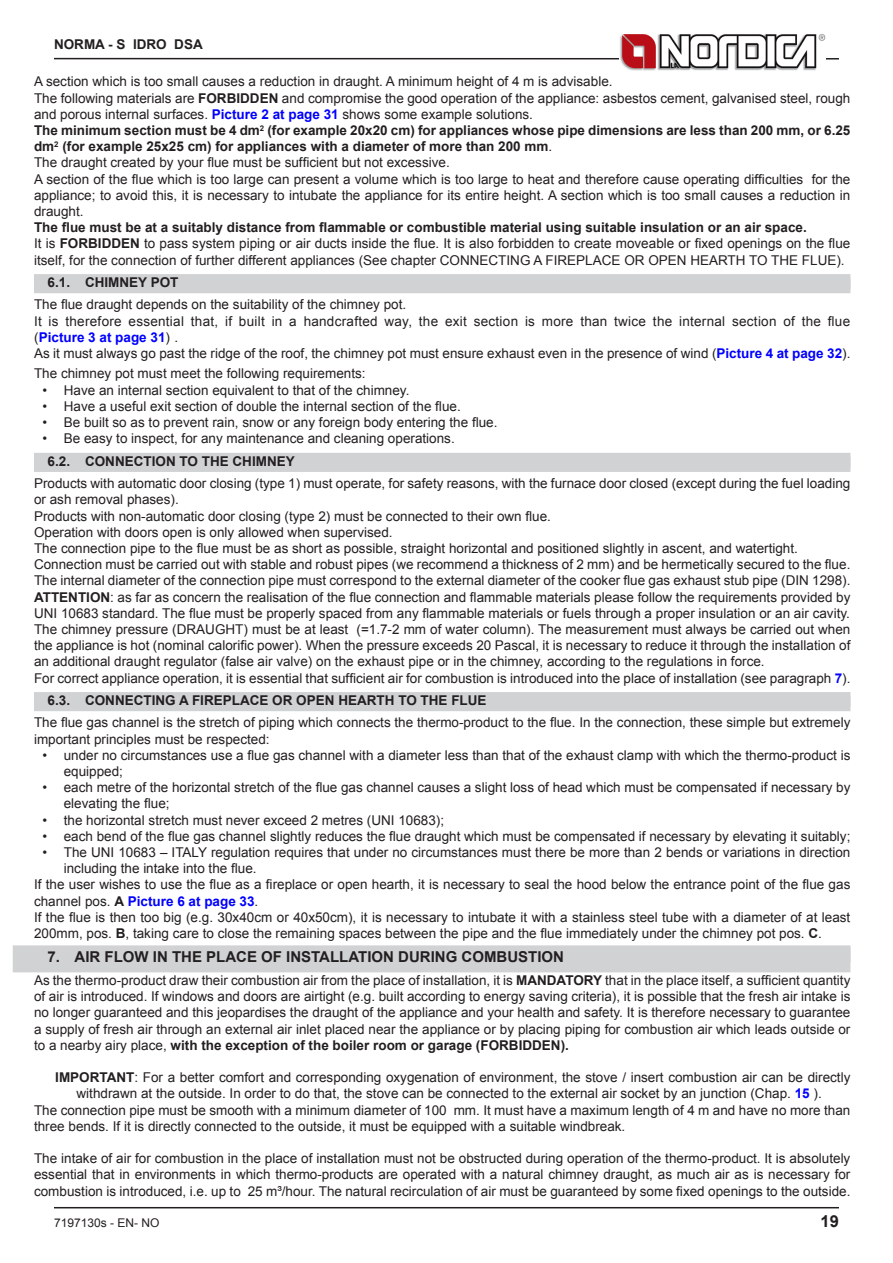
<style>
.page{position:relative;width:893px;height:1263px;background:#fff}
.page>*{position:absolute;margin:0;border:0;box-sizing:border-box;transform-origin:0 0}
.t1{font:700 16.5px "Arial";color:#231f20}
.t2{font:700 15px "Arial";color:#231f20}
.t3{font:13.5px/16.2px "Arial";color:#231f20}
.t4{font:700 13.5px "Arial";color:#231f20}
.t5{font:700 13.5px "Arial";color:#00f}
.t6{font:12px "Arial";color:#231f20}
.s1{font-weight:700}
.s2{font-weight:700;color:#00f}
.s3{font-weight:400;color:#231f20}
.s4{color:#231f20}
</style>
<div class="page">
<hr style="left:54px;top:1207px;width:785px;height:1px;background:#231f20">
<hr style="left:54px;top:58px;width:785px;height:2px;background:#231f20">
<img style="left:619px;top:34px;width:206px;height:36px">
<div style="left:34px;top:278px;width:816px;height:15px;background:#d1d2d4"></div>
<div style="left:34px;top:274px;width:816px;height:15px;background:#d1d2d4"></div>
<div style="left:34px;top:457px;width:816px;height:15px;background:#d1d2d4"></div>
<div style="left:34px;top:453px;width:816px;height:15px;background:#d1d2d4"></div>
<div style="left:34px;top:696px;width:816px;height:15px;background:#d1d2d4"></div>
<div style="left:34px;top:692px;width:816px;height:15px;background:#d1d2d4"></div>
<div style="left:13px;top:945px;width:837px;height:27px;background:#d1d2d4"></div>
<p class="t4" style="left:54px;top:35px;width:150px">NORMA - S IDRO DSA</p>
<p class="t3" style="left:34px;top:74px;width:818px">A section which is too small causes a reduction in draught. A minimum height of 4 m is advisable.<br>The following materials are <span class="s1">FORBIDDEN</span> and compromise the good operation of the appliance: asbestos cement, galvanised steel, rough and porous internal surfaces. <span class="s2">Picture 2 at page 31</span> shows some example solutions.<br><span class="s1">The minimum section must be 4 dm</span><sup>2</sup> <span class="s1">(for example 20x20 cm) for appliances whose pipe dimensions are less than 200 mm, or 6.25 dm</span><sup>2</sup> <span class="s1">(for example 25x25 cm) for appliances with a diameter of more than 200 mm</span>.<br>The draught created by your flue must be sufficient but not excessive.<br>A section of the flue which is too large can present a volume which is too large to heat and therefore cause operating difficulties for the appliance; to avoid this, it is necessary to intubate the appliance for its entire height. A section which is too small causes a reduction in draught.</p>
<p class="t3" style="left:34px;top:219px;width:818px"><span class="s1">The flue must be at a suitably distance from flammable or combustible material using suitable insulation or an air space.<br></span>It is <span class="s1">FORBIDDEN</span> to pass system piping or air ducts inside the flue. It is also forbidden to create moveable or fixed openings on the flue itself, for the connection of further different appliances (See chapter CONNECTING A FIREPLACE OR OPEN HEARTH TO THE FLUE).</p>
<p class="t4" style="left:48px;top:273px;width:132px">6.1. CHIMNEY POT</p>
<p class="t3" style="left:34px;top:297px;width:818px">The flue draught depends on the suitability of the chimney pot.<br>It is therefore essential that, if built in a handcrafted way, the exit section is more than twice the internal section of the flue (<span class="s2">Picture 3 at page 31</span>) .<br>As it must always go past the ridge of the roof, the chimney pot must ensure exhaust even in the presence of wind (<span class="s2">Picture 4 at page 32</span>).</p>
<p class="t3" style="left:34px;top:366px;width:333px">The chimney pot must meet the following requirements:</p>
<p class="t3" style="left:43px;top:382px;width:368px">• Have an internal section equivalent to that of the chimney.</p>
<p class="t3" style="left:43px;top:398px;width:420px">• Have a useful exit section of double the internal section of the flue.</p>
<p class="t3" style="left:43px;top:414px;width:456px">• Be built so as to prevent rain, snow or any foreign body entering the flue.</p>
<p class="t3" style="left:43px;top:431px;width:414px">• Be easy to inspect, for any maintenance and cleaning operations.</p>
<p class="t4" style="left:48px;top:452px;width:249px">6.2. CONNECTION TO THE CHIMNEY</p>
<p class="t3" style="left:34px;top:475px;width:818px">Products with automatic door closing (type 1) must operate, for safety reasons, with the furnace door closed (except during the fuel loading or ash removal phases).<br>Products with non-automatic door closing (type 2) must be connected to their own flue.<br>Operation with doors open is only allowed when supervised.<br>The connection pipe to the flue must be as short as possible, straight horizontal and positioned slightly in ascent, and watertight.<br>Connection must be carried out with stable and robust pipes (we recommend a thickness of 2 mm) and be hermetically secured to the flue.<br>The internal diameter of the connection pipe must correspond to the external diameter of the cooker flue gas exhaust stub pipe (DIN 1298).<br><span class="s1">ATTENTION</span>: as far as concern the realisation of the flue connection and flammable materials please follow the requirements provided by UNI 10683 standard. The flue must be properly spaced from any flammable materials or fuels through a proper insulation or an air cavity.<br>The chimney pressure (DRAUGHT) must be at least (=1.7-2 mm of water column). The measurement must always be carried out when the appliance is hot (nominal calorific power). When the pressure exceeds 20 Pascal, it is necessary to reduce it through the installation of an additional draught regulator (false air valve) on the exhaust pipe or in the chimney, according to the regulations in force.<br>For correct appliance operation, it is essential that sufficient air for combustion is introduced into the place of installation (see paragraph <span class="s2">7</span>).</p>
<p class="t4" style="left:48px;top:691px;width:440px">6.3. CONNECTING A FIREPLACE OR OPEN HEARTH TO THE FLUE</p>
<p class="t3" style="left:34px;top:715px;width:818px">The flue gas channel is the stretch of piping which connects the thermo-product to the flue. In the connection, these simple but extremely important principles must be respected:</p>
<p class="t3" style="left:64px;top:747px;width:788px;text-indent:-21px">• under no circumstances use a flue gas channel with a diameter less than that of the exhaust clamp with which the thermo-product is equipped;</p>
<p class="t3" style="left:64px;top:779px;width:788px;text-indent:-21px">• each metre of the horizontal stretch of the flue gas channel causes a slight loss of head which must be compensated if necessary by elevating the flue;</p>
<p class="t3" style="left:43px;top:812px;width:403px">• the horizontal stretch must never exceed 2 metres (UNI 10683);</p>
<p class="t3" style="left:43px;top:828px;width:809px">• each bend of the flue gas channel slightly reduces the flue draught which must be compensated if necessary by elevating it suitably;</p>
<p class="t3" style="left:43px;top:844px;width:809px">• The UNI 10683 – ITALY regulation requires that under no circumstances must there be more than 2 bends or variations in direction</p>
<p class="t3" style="left:64px;top:860px;width:194px">including the intake into the flue.</p>
<p class="t3" style="left:34px;top:877px;width:818px">If the user wishes to use the flue as a fireplace or open hearth, it is necessary to seal the hood below the entrance point of the flue gas</p>
<p class="t5" style="left:34px;top:892px;width:226px"><span class="s3">channel pos.</span> <span class="s4">A</span> Picture 6 at page 33<span class="s3">.</span></p>
<p class="t3" style="left:34px;top:909px;width:818px">If the flue is then too big (e.g. 30x40cm or 40x50cm), it is necessary to intubate it with a stainless steel tube with a diameter of at least</p>
<p class="t3" style="left:34px;top:925px;width:789px">200mm, pos. <span class="s1">B</span>, taking care to close the remaining spaces between the pipe and the flue immediately under the chimney pot pos. <span class="s1">C</span>.</p>
<p class="t2" style="left:48px;top:947px;width:518px">7. AIR FLOW IN THE PLACE OF INSTALLATION DURING COMBUSTION</p>
<p class="t3" style="left:34px;top:972px;width:818px;text-align:justify">As the thermo-product draw their combustion air from the place of installation, it is <span class="s1">MANDATORY</span> that in the place itself, a sufficient quantity of air is introduced. If windows and doors are airtight (e.g. built according to energy saving criteria), it is possible that the fresh air intake is no longer guaranteed and this jeopardises the draught of the appliance and your health and safety. It is therefore necessary to guarantee a supply of fresh air through an external air inlet placed near the appliance or by placing piping for combustion air which leads outside or to a nearby airy place, <span class="s1">with the exception of the boiler room or garage (FORBIDDEN).</span></p>
<p class="t3" style="left:55px;top:1069px;width:797px"><span class="s1">IMPORTANT</span>: For a better comfort and corresponding oxygenation of environment, the stove / insert combustion air can be directly</p>
<p class="t3" style="left:77px;top:1086px;width:747px">withdrawn at the outside. In order to do that, the stove can be connected to the external air socket by an junction (Chap. <span class="s2">15</span> ).</p>
<p class="t3" style="left:34px;top:1102px;width:818px">The connection pipe must be smooth with a minimum diameter of 100 mm. It must have a maximum length of 4 m and have no more than</p>
<p class="t3" style="left:34px;top:1118px;width:593px">three bends. If it is directly connected to the outside, it must be equipped with a suitable windbreak.</p>
<p class="t3" style="left:34px;top:1150px;width:818px;text-align:justify">The intake of air for combustion in the place of installation must not be obstructed during operation of the thermo-product. It is absolutely essential that in environments in which thermo-products are operated with a natural chimney draught, as much air as is necessary for combustion is introduced, i.e. up to 25 m³/hour. The natural recirculation of air must be guaranteed by some fixed openings to the outside.</p>
<p class="t6" style="left:54px;top:1215px;width:107px">7197130s - EN- NO</p>
<p class="t1" style="left:821px;top:1210px;width:20px">19</p>
</div>
